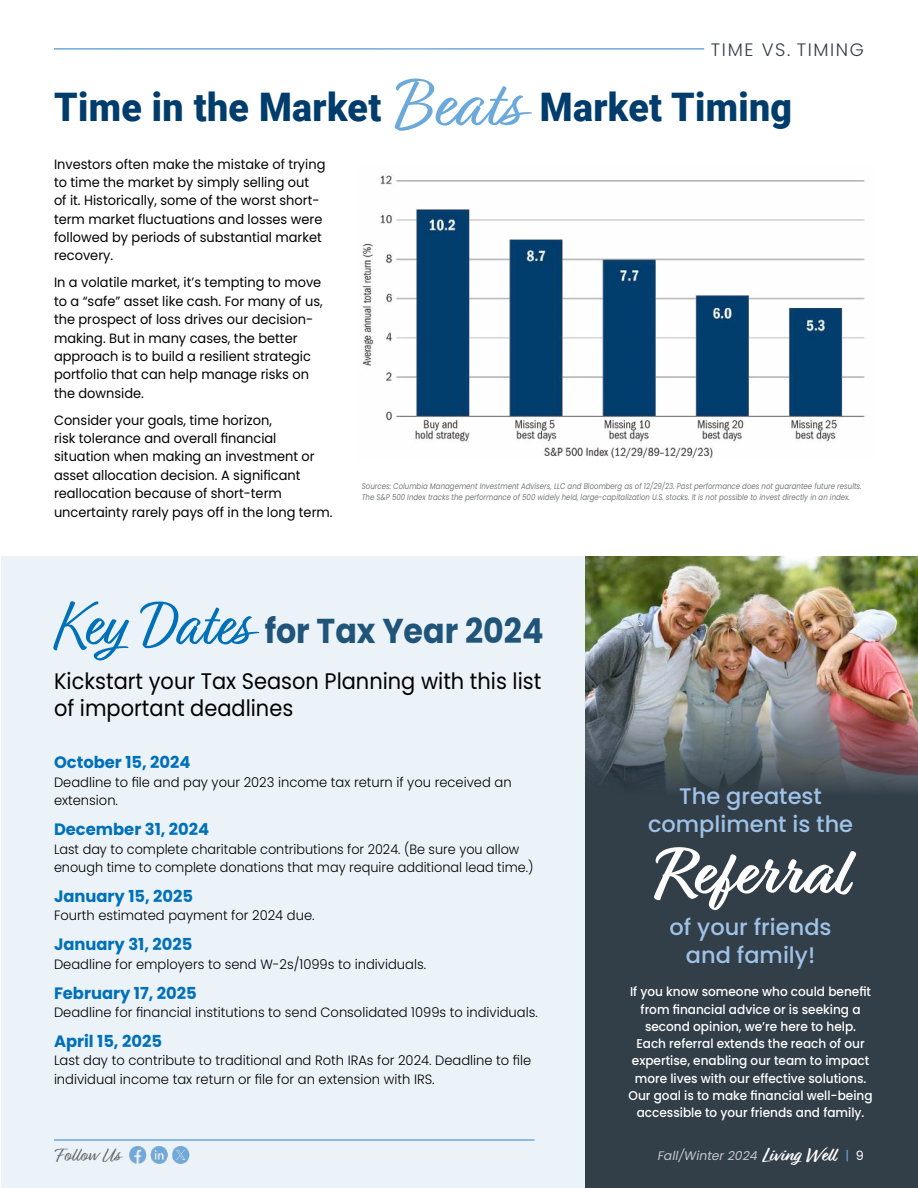
<style>
.page{position:relative;width:918px;height:1188px;background:#fff}
.page>*{position:absolute;margin:0;border:0;box-sizing:border-box;transform-origin:0 0}
.t1{font:700 69.3px "Relation";color:#fff}
.t2{font:900 39.3px "Roboto";letter-spacing:.01em;color:#003c6c;scale:.95 1}
.t3{font:700 34.5px "Poppins";color:#205579;scale:.92 1}
.t4{font:22.5px/27px "Poppins";color:#000;scale:.93 1}
.t5{font:500 22.5px/28px "Poppins";color:#9fc2e7;text-align:center}
.t6{font:19.5px "Relation";color:#686b74}
.t7{font:300 18px "Poppins";letter-spacing:.09em;color:#323e48}
.t8{font:700 16.5px "Poppins";color:#0070b9}
.t9{font:13.5px/18.3px "Poppins";color:#000;scale:.96 1}
.t10{font:300 13.5px/18.3px "Poppins";color:#000}
.t11{font:300 13.5px/18.3px "Poppins";color:#000;scale:.95 1}
.t12{font:500 12.75px/17.2px "Poppins";color:#fff;text-align:center;scale:.95 1}
.t13{font:italic 12.3px "Poppins";color:#c6c8ca}
.t14{font:italic 12.3px "Poppins";color:#fff}
.t15{font:italic 8.25px/10.5px "Poppins";color:#76787a;scale:.85 1}
.s1{font-family:"Relation";font-weight:400;font-size:70.5px;color:#6ca9db}
.s2{font-family:"Relation";font-weight:400;font-size:66px;color:#0070b9}
.s3{font-family:"Relation";font-weight:700;font-style:normal;font-size:19.5px;color:#fff}
.s4{font-style:normal;font-size:12.75px;color:#6ca9db}
.s5{font-style:normal;font-size:12.75px;color:#fff}
</style>
<div class="page">
<div style="left:1px;top:556px;width:917px;height:632px;background:#ebf3f9"></div>
<img style="left:362px;top:180px;width:505px;height:279px">
<div style="left:585px;top:556px;width:333px;height:632px;background:#323e48"></div>
<img style="left:585px;top:556px;width:333px;height:235px">
<hr style="left:54px;top:1139px;width:481px;height:2px;background:#6ca9db">
<div style="left:5px;top:29px;width:836px;height:152px;background:#fff"></div>
<img style="left:129px;top:1146px;width:61px;height:18px">
<h3 class="t7" style="left:711px;top:39px;width:155px">TIME VS. TIMING</h3>
<h2 class="t2" style="left:54px;top:79px;width:779px">Time in the Market <span class="s1">Beats</span> Market Timing</h2>
<p class="t9" style="left:54px;top:155px;width:284px">Investors often make the mistake of trying to time the market by simply selling out<br>of it. Historically, some of the worst short&shy;term market fluctuations and losses were followed by periods of substantial market recovery.</p>
<p class="t9" style="left:54px;top:274px;width:281px">In a volatile market, it’s tempting to move to a “safe” asset like cash. For many of us, the prospect of loss drives our decision&shy;making. But in many cases, the better approach is to build a resilient strategic portfolio that can help manage risks on the downside.</p>
<p class="t9" style="left:54px;top:411px;width:292px">Consider your goals, time horizon,<br>risk tolerance and overall financial situation when making an investment or asset allocation decision. A significant reallocation because of short-term uncertainty rarely pays off in the long term.</p>
<p class="t15" style="left:362px;top:481px;width:590px">Sources: Columbia Management Investment Advisers, LLC and Bloomberg as of 12/29/23. Past performance does not guarantee future results.<br>The S&amp;P 500 Index tracks the performance of 500 widely held, large-capitalization U.S. stocks. It is not possible to invest directly in an index.</p>
<h3 class="t3" style="left:54px;top:611px;width:534px"><span class="s2">Key Dates</span> for Tax Year 2024</h3>
<h3 class="t4" style="left:54px;top:668px;width:526px">Kickstart your Tax Season Planning with this list of important deadlines</h3>
<p class="t8" style="left:54px;top:753px;width:138px">October 15, 2024</p>
<p class="t10" style="left:54px;top:773px;width:459px">Deadline to file and pay your 2023 income tax return if you received an extension.</p>
<p class="t8" style="left:54px;top:820px;width:157px">December 31, 2024</p>
<p class="t11" style="left:54px;top:840px;width:506px">Last day to complete charitable contributions for 2024. (Be sure you allow enough time to complete donations that may require additional lead time.)</p>
<p class="t8" style="left:54px;top:887px;width:141px">January 15, 2025</p>
<p class="t10" style="left:54px;top:907px;width:262px">Fourth estimated payment for 2024 due.</p>
<p class="t8" style="left:54px;top:935px;width:140px">January 31, 2025</p>
<p class="t10" style="left:54px;top:955px;width:374px">Deadline for employers to send W-2s/1099s to individuals.</p>
<p class="t8" style="left:54px;top:983px;width:144px">February 17, 2025</p>
<p class="t10" style="left:54px;top:1003px;width:485px">Deadline for financial institutions to send Consolidated 1099s to individuals.</p>
<p class="t8" style="left:54px;top:1032px;width:110px">April 15, 2025</p>
<p class="t10" style="left:54px;top:1052px;width:479px">Last day to contribute to traditional and Roth IRAs for 2024. Deadline to file individual income tax return or file for an extension with IRS.</p>
<h3 class="t6" style="left:54px;top:1144px;width:68px">Follow Us</h3>
<h3 class="t5" style="left:648px;top:783px;width:207px">The greatest compliment is the</h3>
<h1 class="t1" style="left:656px;top:832px;width:192px">Referral</h1>
<h3 class="t5" style="left:670px;top:913px;width:164px">of your friends and family!</h3>
<p class="t12" style="left:629px;top:983px;width:258px">If you know someone who could benefit from financial advice or is seeking a second opinion, we’re here to help.<br>Each referral extends the reach of our expertise, enabling our team to impact more lives with our effective solutions.<br>Our goal is to make financial well-being accessible to your friends and family.</p>
<p class="t13" style="left:658px;top:1149px;width:208px">Fall/Winter 2024 <span class="s3">Living Well</span> <span class="s4">|</span> <span class="s5">9</span></p>
<p class="t14" style="left:624px;top:1149px;width:133px">Spring/Summer 2024</p>
</div>
